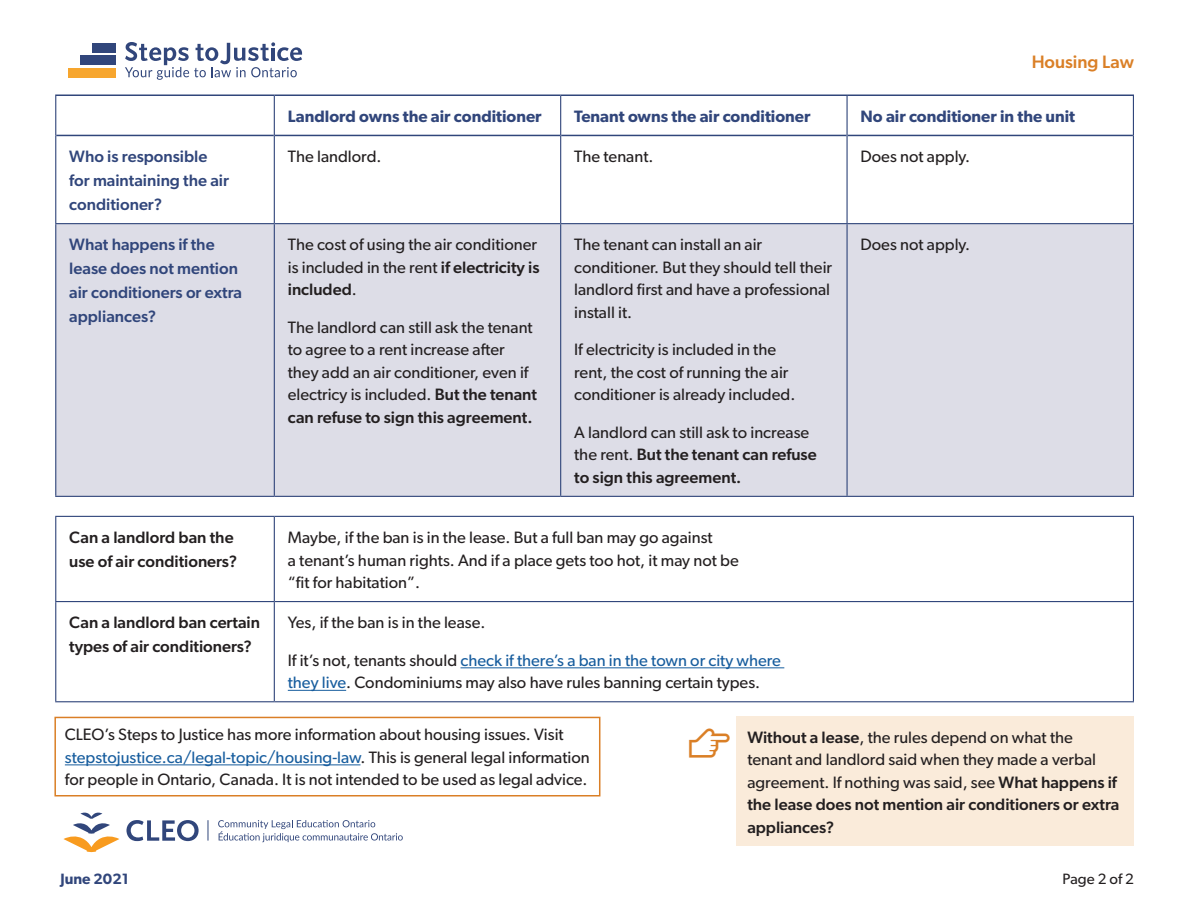
<style>
.page{position:relative;width:1188px;height:918px;background:#fff}
.page>*{position:absolute;margin:0;border:0;box-sizing:border-box;transform-origin:0 0}
.t1{font:500 18px "Gibson";color:#da7f26}
.Body_text{font:16.5px/22.5px "Gibson";color:#231f20}
.Blue_header_font{font:500 16.5px/24px "Gibson";color:#31467b}
.Blue_header_font-2{font:500 16.5px/24px "Gibson";color:#231f20}
.Blue_header_font-3{font:600 16.5px "Gibson";color:#31467b}
.Body_text-2{font:500 16.5px/22.5px "Gibson";color:#231f20}
.Body_text_before_bul{font:16.5px "Gibson";color:#231f20}
.t2{font:600 15px "Gibson";color:#31467b}
.t3{font:15px "Gibson";color:#231f20}
.s1{font-weight:500}
.s2{font-weight:400}
.s3{color:#175d9e}
</style>
<div class="page">
<div style="left:80px;top:56px;width:36px;height:9px;background:#31467b"></div>
<div style="left:68px;top:68px;width:48px;height:9px;background:#f7a62e"></div>
<div style="left:92px;top:44px;width:24px;height:9px;background:#31467b"></div>
<svg style="left:125px;top:42px;width:177px;height:38px"></svg>
<div style="left:56px;top:224px;width:1077px;height:272px;background:#dddde7"></div>
<hr style="left:55px;top:94px;width:219px;height:2px;background:#31467b">
<hr style="left:274px;top:94px;width:287px;height:2px;background:#31467b">
<hr style="left:561px;top:94px;width:286px;height:2px;background:#31467b">
<hr style="left:847px;top:94px;width:287px;height:2px;background:#31467b">
<hr style="left:56px;top:135px;width:218px;height:1px;background:#31467b">
<hr style="left:275px;top:135px;width:285px;height:1px;background:#31467b">
<hr style="left:561px;top:135px;width:285px;height:1px;background:#31467b">
<hr style="left:848px;top:135px;width:285px;height:1px;background:#31467b">
<hr style="left:55px;top:96px;width:1px;height:39px;background:#31467b">
<hr style="left:274px;top:96px;width:1px;height:39px;background:#31467b">
<hr style="left:560px;top:96px;width:1px;height:39px;background:#31467b">
<hr style="left:846px;top:96px;width:2px;height:39px;background:#31467b">
<hr style="left:1133px;top:96px;width:1px;height:39px;background:#31467b">
<hr style="left:55px;top:135px;width:1px;height:88px;background:#31467b">
<hr style="left:274px;top:135px;width:1px;height:88px;background:#31467b">
<hr style="left:560px;top:135px;width:1px;height:88px;background:#31467b">
<hr style="left:846px;top:135px;width:2px;height:88px;background:#31467b">
<hr style="left:1133px;top:135px;width:1px;height:88px;background:#31467b">
<hr style="left:55px;top:223px;width:219px;height:1px;background:#31467b">
<hr style="left:55px;top:224px;width:1px;height:272px;background:#31467b">
<hr style="left:274px;top:223px;width:287px;height:1px;background:#31467b">
<hr style="left:274px;top:224px;width:1px;height:272px;background:#31467b">
<hr style="left:561px;top:223px;width:286px;height:1px;background:#31467b">
<hr style="left:560px;top:224px;width:1px;height:272px;background:#31467b">
<hr style="left:847px;top:223px;width:287px;height:1px;background:#31467b">
<hr style="left:846px;top:224px;width:2px;height:272px;background:#31467b">
<hr style="left:1133px;top:224px;width:1px;height:272px;background:#31467b">
<hr style="left:55px;top:496px;width:219px;height:1px;background:#31467b">
<hr style="left:274px;top:496px;width:287px;height:1px;background:#31467b">
<hr style="left:561px;top:496px;width:286px;height:1px;background:#31467b">
<hr style="left:847px;top:496px;width:287px;height:1px;background:#31467b">
<hr style="left:55px;top:516px;width:219px;height:1px;background:#31467b">
<hr style="left:55px;top:517px;width:1px;height:84px;background:#31467b">
<hr style="left:274px;top:516px;width:860px;height:1px;background:#31467b">
<hr style="left:274px;top:517px;width:1px;height:84px;background:#31467b">
<hr style="left:1133px;top:517px;width:1px;height:84px;background:#31467b">
<hr style="left:55px;top:601px;width:219px;height:1px;background:#31467b">
<hr style="left:274px;top:601px;width:860px;height:1px;background:#31467b">
<hr style="left:55px;top:602px;width:1px;height:99px;background:#31467b">
<hr style="left:274px;top:602px;width:1px;height:99px;background:#31467b">
<hr style="left:1133px;top:602px;width:1px;height:99px;background:#31467b">
<hr style="left:55px;top:701px;width:219px;height:1px;background:#31467b">
<hr style="left:274px;top:701px;width:860px;height:1px;background:#31467b">
<hr style="left:461px;top:667px;width:323px;height:1px;background:#175d9e">
<hr style="left:288px;top:690px;width:58px;height:1px;background:#175d9e">
<div style="left:737px;top:717px;width:397px;height:129px;background:#faebda"></div>
<hr style="left:65px;top:764px;width:295px;height:1px;background:#175d9e">
<div style="left:54px;top:717px;width:546px;height:79px;border:2px solid #da7f26"></div>
<svg style="left:208px;top:820px;width:1px;height:21px"></svg>
<svg style="left:63px;top:813px;width:56px;height:39px"></svg>
<svg style="left:218px;top:820px;width:185px;height:22px"></svg>
<svg style="left:126px;top:820px;width:73px;height:21px"></svg>
<p class="t1" style="left:1032px;top:51px;width:104px">Housing Law</p>
<p class="Blue_header_font-3" style="left:288px;top:106px;width:255px">Landlord owns the air conditioner</p>
<p class="Blue_header_font-3" style="left:574px;top:106px;width:238px">Tenant owns the air conditioner</p>
<p class="Blue_header_font-3" style="left:861px;top:106px;width:216px">No air conditioner in the unit</p>
<p class="Blue_header_font" style="left:69px;top:144px;width:161px">Who is responsible for maintaining the air conditioner?</p>
<p class="Body_text" style="left:288px;top:145px;width:95px">The landlord.</p>
<p class="Body_text_before_bul" style="left:574px;top:147px;width:81px">The tenant.</p>
<p class="Body_text" style="left:861px;top:145px;width:111px">Does not apply.</p>
<p class="Blue_header_font" style="left:69px;top:232px;width:174px">What happens if the lease does not mention air conditioners or extra appliances?</p>
<p class="Body_text" style="left:288px;top:233px;width:253px">The cost of using the air conditioner is included in the rent <span class="s1">if electricity is included</span>.</p>
<p class="Body_text" style="left:288px;top:316px;width:251px">The landlord can still ask the tenant to agree to a rent increase after they add an air conditioner, even if electricy is included. <span class="s1">But the tenant can refuse to sign this agreement.</span></p>
<p class="Body_text" style="left:574px;top:233px;width:259px">The tenant can install an air conditioner. But they should tell their landlord first and have a professional install it.</p>
<p class="Body_text" style="left:574px;top:338px;width:223px">If electricity is included in the rent, the cost of running the air conditioner is already included.</p>
<p class="Body_text-2" style="left:574px;top:421px;width:244px"><span class="s2">A landlord can still ask to increase the rent.</span> But the tenant can refuse to sign this agreement.</p>
<p class="Body_text" style="left:861px;top:233px;width:111px">Does not apply.</p>
<p class="Blue_header_font-2" style="left:69px;top:525px;width:169px">Can a landlord ban the use of air conditioners?</p>
<p class="Body_text" style="left:288px;top:526px;width:452px">Maybe, if the ban is in the lease. But a full ban may go against<br>a tenant’s human rights. And if a place gets too hot, it may not be “fit for habitation”.</p>
<p class="Blue_header_font-2" style="left:69px;top:610px;width:192px">Can a landlord ban certain types of air conditioners?</p>
<p class="Body_text" style="left:288px;top:611px;width:199px">Yes, if the ban is in the lease.</p>
<p class="Body_text" style="left:288px;top:649px;width:495px">If it’s not, tenants should <span class="s3">check if there’s a ban in the town or city where they live</span>. Condominiums may also have rules banning certain types.</p>
<p class="Body_text" style="left:747px;top:726px;width:373px"><span class="s1">Without a lease</span>, the rules depend on what the tenant and landlord said when they made a verbal agreement. If nothing was said, see <span class="s1">What happens if the lease does not mention air conditioners or extra appliances?</span></p>
<p class="Body_text" style="left:65px;top:723px;width:526px">CLEO’s Steps to Justice has more information about housing issues. Visit <span class="s3">stepstojustice.ca/legal-topic/housing-law</span>. This is general legal information</p>
<p class="Body_text" style="left:65px;top:768px;width:524px">for people in Ontario, Canada. It is not intended to be used as legal advice.</p>
<p class="t2" style="left:60px;top:870px;width:70px">June 2021</p>
<p class="t3" style="left:1063px;top:870px;width:73px">Page 2 of 2</p>
</div>
